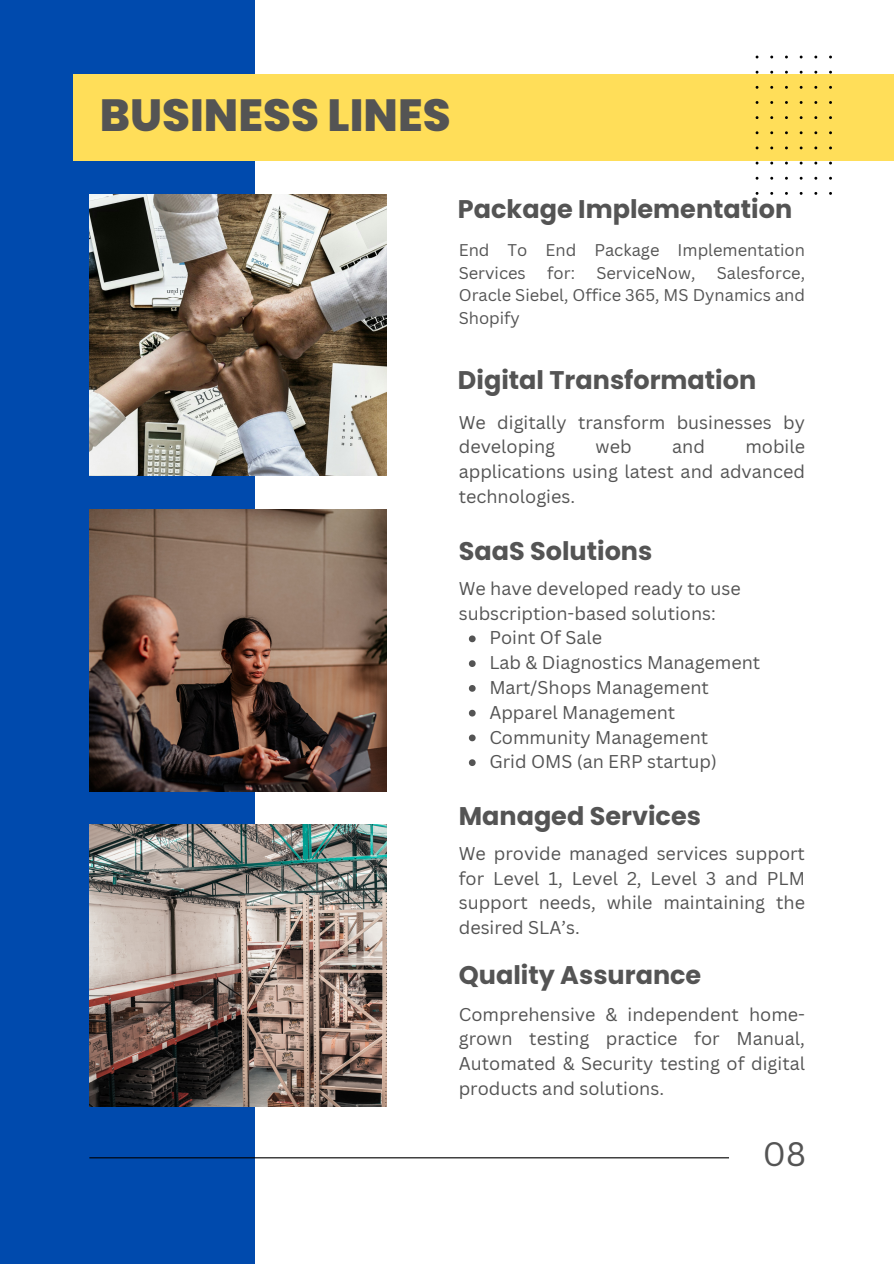
<style>
.page{position:relative;width:894px;height:1264px;background:#fff}
.page>*{position:absolute;margin:0;border:0;box-sizing:border-box;transform-origin:0 0}
.t1{font:800 45px "Poppins";color:#545454}
.t2{font:33px "Canva Sans";color:#545454}
.t3{font:700 25.5px "Poppins";color:#545454}
.t4{font:18px/24.8px "Canva Sans";color:#545454;text-align:justify}
.t5{font:16.5px/22.5px "Canva Sans";color:#545454}
</style>
<div class="page">
<div style="left:0;top:0;width:255px;height:1263px;background:#004aad"></div>
<img style="left:89px;top:194px;width:297px;height:282px">
<img style="left:89px;top:510px;width:297px;height:281px">
<img style="left:89px;top:824px;width:297px;height:282px">
<div style="left:73px;top:74px;width:820px;height:87px;background:#ffde59"></div>
<svg style="left:468px;top:635px;width:7px;height:7px"></svg>
<svg style="left:468px;top:660px;width:7px;height:7px"></svg>
<svg style="left:468px;top:685px;width:7px;height:6px"></svg>
<svg style="left:468px;top:709px;width:7px;height:7px"></svg>
<svg style="left:468px;top:734px;width:7px;height:7px"></svg>
<svg style="left:468px;top:759px;width:7px;height:7px"></svg>
<hr style="left:89px;top:1157px;width:639px;height:1px;background:#000">
<svg style="left:755px;top:56px;width:76px;height:139px"></svg>
<p class="t1" style="left:100px;top:84px;width:352px">BUSINESS LINES</p>
<p class="t3" style="left:458px;top:191px;width:335px">Package Implementation</p>
<h1 class="t5" style="left:458px;top:238px;width:348px">End To End Package Implementation<br>Services</h1>
<h1 class="t5" style="left:458px;top:261px;width:348px;text-align:justify;text-indent:258px">Salesforce, Oracle Siebel, Office 365, MS Dynamics and Shopify</h1>
<h1 class="t5" style="left:547px;top:261px;width:29px">for:</h1>
<h1 class="t5" style="left:596px;top:261px;width:100px">ServiceNow,</h1>
<p class="t3" style="left:458px;top:362px;width:300px">Digital Transformation</p>
<h2 class="t4" style="left:458px;top:409px;width:347px">We digitally transform businesses by developing</h2>
<h2 class="t4" style="left:458px;top:434px;width:347px;text-indent:286px">mobile applications using latest and advanced technologies.</h2>
<h2 class="t4" style="left:595px;top:434px;width:38px">web</h2>
<h2 class="t4" style="left:672px;top:434px;width:34px">and</h2>
<p class="t3" style="left:458px;top:533px;width:195px">SaaS Solutions</p>
<p class="t4" style="left:458px;top:575px;width:283px">We have developed ready to use subscription-based solutions:</p>
<h2 class="t4" style="left:489px;top:625px;width:114px">Point Of Sale</h2>
<p class="t4" style="left:489px;top:650px;width:272px">Lab &amp; Diagnostics Management</p>
<h2 class="t4" style="left:489px;top:674px;width:221px">Mart/Shops Management</h2>
<p class="t4" style="left:489px;top:699px;width:187px">Apparel Management</p>
<p class="t4" style="left:489px;top:724px;width:220px">Community Management</p>
<p class="t4" style="left:489px;top:749px;width:229px">Grid OMS (an ERP startup)</p>
<h2 class="t3" style="left:458px;top:798px;width:244px">Managed Services</h2>
<h2 class="t4" style="left:458px;top:840px;width:348px">We provide managed services support for Level 1, Level 2, Level 3 and PLM support needs, while maintaining the desired SLA’s.</h2>
<p class="t3" style="left:458px;top:957px;width:244px">Quality Assurance</p>
<p class="t4" style="left:458px;top:1001px;width:347px">Comprehensive &amp; independent home&shy;grown testing practice for Manual, Automated &amp; Security testing of digital products and solutions.</p>
<p class="t2" style="left:762px;top:1130px;width:45px">08</p>
</div>
